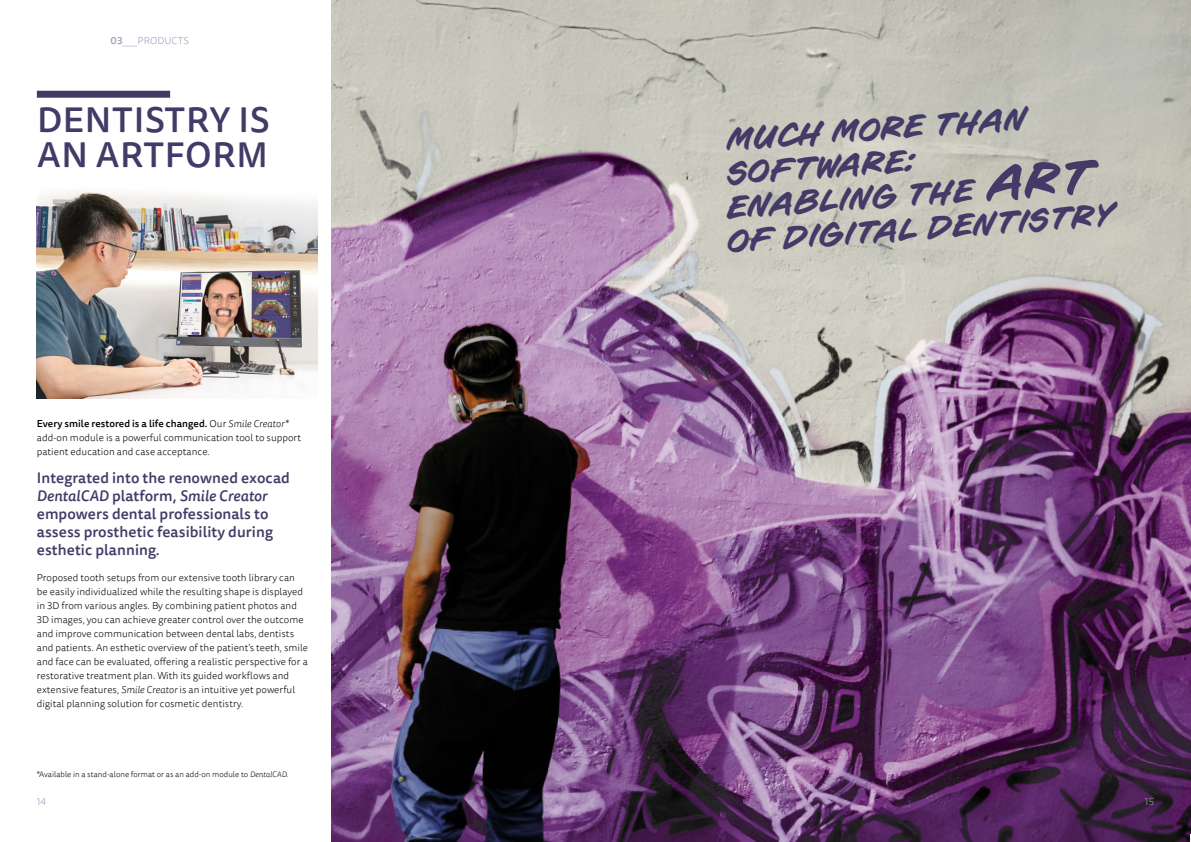
<style>
.page{position:relative;width:1191px;height:842px;background:#fff}
.page>*{position:absolute;margin:0;border:0;box-sizing:border-box;transform-origin:0 0}
.t1{font:500 35px/35px "Tisa Sans Pro";letter-spacing:.02em;color:#433a67}
.t2{font:italic 33px/34px "CC Sign Language";color:#433a67}
.t3{font:500 15px/18px "Tisa Sans Pro";letter-spacing:.005em;color:#433a67}
.t4{font:300 10px/14px "Tisa Sans Pro";letter-spacing:.005em;color:#000}
.t5{font:300 10px "Tisa Sans Pro";letter-spacing:.01em;color:#9ca0b9}
.t6{font:300 8px "Tisa Sans Pro";letter-spacing:.005em;color:#000}
.s1{font-weight:500}
.s2{font-size:50px}
.s3{font-style:italic}
</style>
<div class="page">
<img style="left:332px;top:0;width:859px;height:842px">
<img style="left:37px;top:190px;width:280px;height:209px">
<div style="left:37px;top:91px;width:133px;height:7px;background:#433a67"></div>
<p class="t5" style="left:111px;top:34px;width:80px"><span class="s1">03</span>___PRODUCTS</p>
<h1 class="t1" style="left:37px;top:103px;width:234px">DENTISTRY IS<br>AN ARTFORM</h1>
<h2 class="t2" style="left:718px;top:123px;width:389px;rotate:-4deg">MUCH MORE THAN<br>SOFTWARE:<br>ENABLING THE <span class="s2">ART<br></span>OF DIGITAL DENTISTRY</h2>
<p class="t4" style="left:37px;top:417px;width:266px"><span class="s1">Every smile restored is a life changed.</span> Our <span class="s3">Smile Creator</span>* add-on module is a powerful communication tool to support patient education and case acceptance.</p>
<h3 class="t3" style="left:37px;top:469px;width:255px">Integrated into the renowned exocad <span class="s3">DentalCAD</span> platform, <span class="s3">Smile Creator </span>empowers dental professionals to assess prosthetic feasibility during esthetic planning.</h3>
<p class="t4" style="left:37px;top:571px;width:273px">Proposed tooth setups from our extensive tooth library can be easily individualized while the resulting shape is displayed in 3D from various angles. By combining patient photos and 3D images, you can achieve greater control over the outcome and improve communication between dental labs, dentists and patients. An esthetic overview of the patient's teeth, smile and face can be evaluated, offering a realistic perspective for a restorative treatment plan. With its guided workflows and extensive features, <span class="s3">Smile Creator</span> is an intuitive yet powerful digital planning solution for cosmetic dentistry.</p>
<p class="t6" style="left:37px;top:769px;width:253px">*Available in a stand-alone format or as an add-on module to <span class="s3">DentalCAD</span>.</p>
<p class="t5" style="left:37px;top:795px;width:11px">14</p>
<p class="t5" style="left:1144px;top:795px;width:11px">15</p>
</div>
